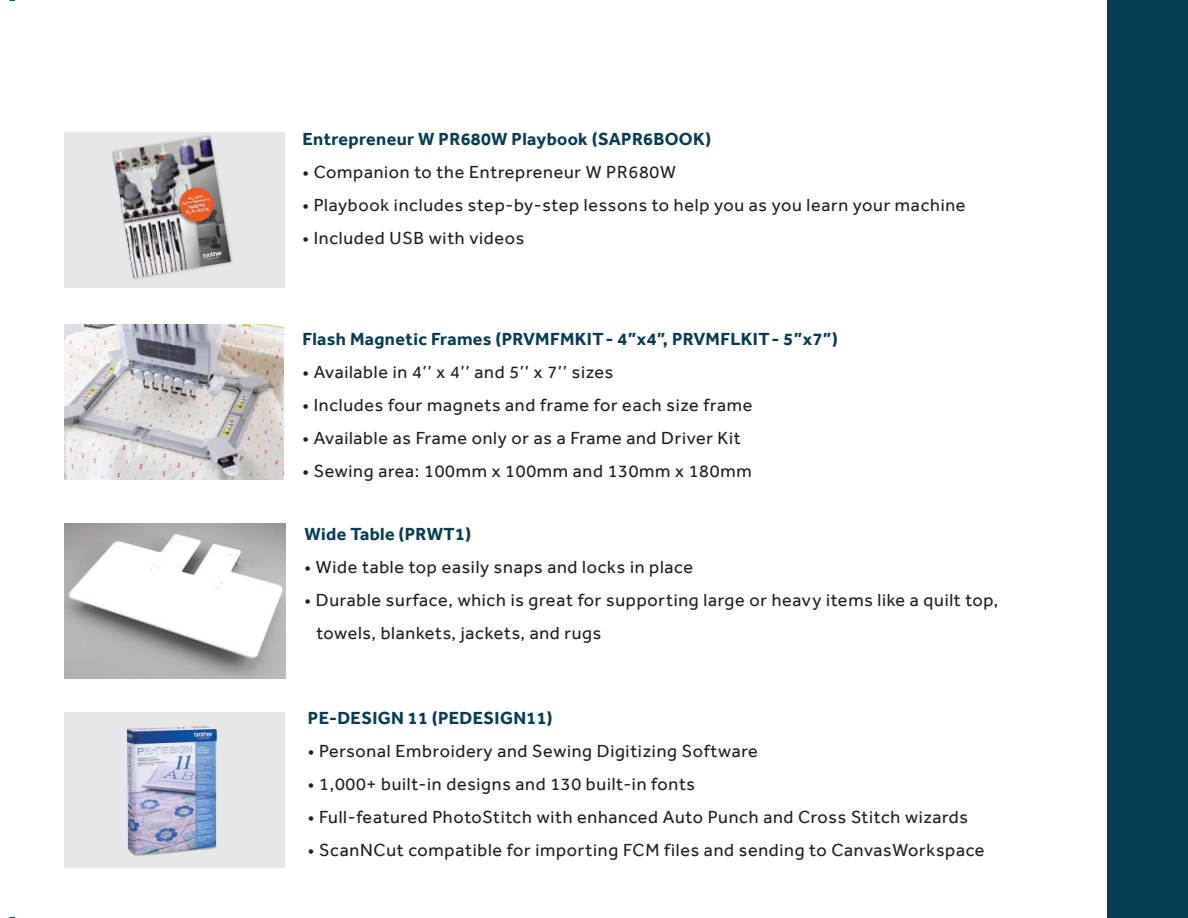
<style>
.page{position:relative;width:1188px;height:918px;background:#fff}
.page>*{position:absolute;margin:0;border:0;box-sizing:border-box;transform-origin:0 0}
.t1{font:18px/33px "Effra";letter-spacing:.04em;color:#221f1f}
.t2{font:700 18px "Effra";letter-spacing:.02em;color:#073c55}
.t3{font:700 4.35px/4.5px "Nolan Next";color:#fff;text-align:center}
.t4{font:700 3px/3.6px "Nolan Next";color:#fff;text-align:center}
</style>
<div class="page">
<img style="left:64px;top:324px;width:219px;height:156px">
<img style="left:65px;top:523px;width:220px;height:156px">
<div style="left:65px;top:712px;width:220px;height:155px;background:#e6e7e8"></div>
<img style="left:126px;top:726px;width:91px;height:130px">
<div style="left:65px;top:132px;width:220px;height:155px;background:#e6e7e8"></div>
<img style="left:113px;top:136px;width:118px;height:142px">
<svg style="left:203px;top:251px;width:19px;height:9px"></svg>
<svg style="left:174px;top:184px;width:44px;height:44px"></svg>
<div style="left:1107px;top:0;width:81px;height:918px;background:#073c55"></div>
<p class="t4" style="left:181px;top:198px;width:30px;rotate:-9deg">BROTHER<br>ENTREPRENEUR W</p>
<p class="t3" style="left:185px;top:206px;width:26px;rotate:-10deg">PR680W<br>PLAY BOOK</p>
<p class="t2" style="left:302px;top:131px;width:410px">Entrepreneur W PR680W Playbook (SAPR6BOOK)</p>
<p class="t1" style="left:302px;top:156px;width:375px">• Companion to the Entrepreneur W PR680W</p>
<p class="t1" style="left:302px;top:189px;width:665px">• Playbook includes step-by-step lessons to help you as you learn your machine</p>
<p class="t1" style="left:302px;top:222px;width:224px">• Included USB with videos</p>
<p class="t2" style="left:302px;top:331px;width:537px">Flash Magnetic Frames (PRVMFMKIT- 4”x4”, PRVMFLKIT- 5”x7”)</p>
<p class="t1" style="left:302px;top:356px;width:313px">• Available in 4’’ x 4’’ and 5’’ x 7’’ sizes</p>
<p class="t1" style="left:302px;top:389px;width:452px">• Includes four magnets and frame for each size frame</p>
<p class="t1" style="left:302px;top:422px;width:440px">• Available as Frame only or as a Frame and Driver Kit</p>
<p class="t1" style="left:302px;top:455px;width:451px">• Sewing area: 100mm x 100mm and 130mm x 180mm</p>
<p class="t2" style="left:305px;top:526px;width:168px">Wide Table (PRWT1)</p>
<p class="t1" style="left:305px;top:551px;width:390px">• Wide table top easily snaps and locks in place</p>
<p class="t1" style="left:316px;top:584px;width:683px;text-indent:-12px">• Durable surface, which is great for supporting large or heavy items like a quilt top, towels, blankets, jackets, and rugs</p>
<p class="t2" style="left:308px;top:710px;width:246px">PE-DESIGN 11 (PEDESIGN11)</p>
<p class="t1" style="left:308px;top:735px;width:452px">• Personal Embroidery and Sewing Digitizing Software</p>
<p class="t1" style="left:308px;top:768px;width:389px">• 1,000+ built-in designs and 130 built-in fonts</p>
<p class="t1" style="left:308px;top:801px;width:662px">• Full-featured PhotoStitch with enhanced Auto Punch and Cross Stitch wizards</p>
<p class="t1" style="left:308px;top:834px;width:678px">• ScanNCut compatible for importing FCM files and sending to CanvasWorkspace</p>
</div>
